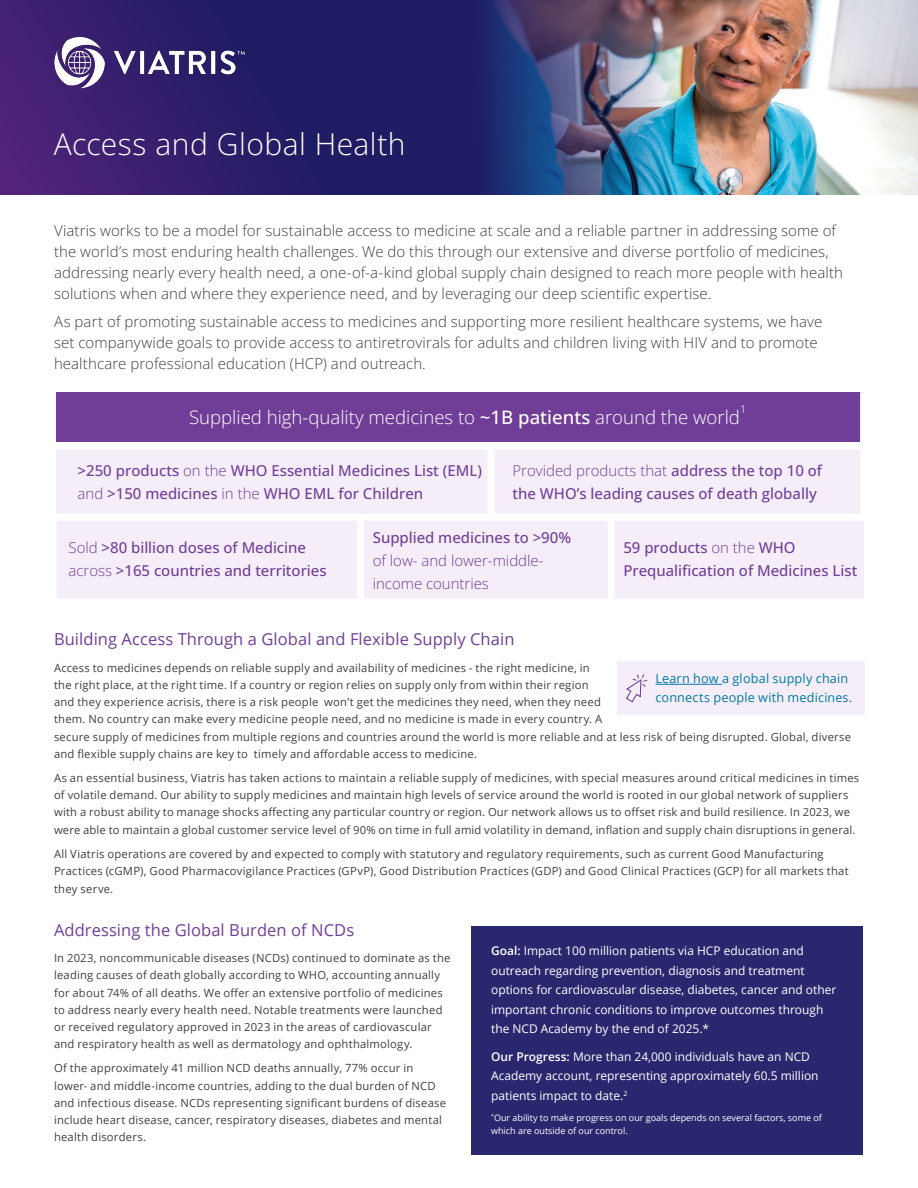
<style>
.page{position:relative;width:918px;height:1188px;background:#fff}
.page>*{position:absolute;margin:0;border:0;box-sizing:border-box;transform-origin:0 0}
.t1{font:300 30px "Open Sans";letter-spacing:.015em;color:#fff}
.t2{font:300 18.6px "Open Sans";color:#fff}
.t3{font:16.5px "Open Sans";letter-spacing:.005em;color:#703e97}
.t4{font:300 15px/21px "Open Sans";letter-spacing:.01em;color:#404040}
.t5{font:500 15px/23.2px "Open Sans";color:#703e97}
.t6{font:300 15px/23.2px "Open Sans";color:#703e97}
.t7{font:12.6px/18.3px "Open Sans";letter-spacing:.015em;color:#0079a5}
.t8{font:12px/19.5px "Open Sans";color:#fff}
.t9{font:11.25px/17.2px "Open Sans";letter-spacing:.02em;color:#404040}
.t10{font:300 10.8px "Open Sans";color:#fff}
.t11{font:9px/13.5px "Open Sans";color:#fff}
.s1{font-weight:500}
.s2{font-weight:300}
.s3{font-size:12.45px}
.s4{font-weight:600}
</style>
<div class="page">
<img style="left:500px;top:0;width:418px;height:194px">
<div style="left:0;top:0;width:500px;height:194px;background:linear-gradient(to right,#472075,#141c5f)"></div>
<img style="left:31px;top:14px;width:228px;height:97px">
<div style="left:56px;top:392px;width:808px;height:54px;background:#703e97"></div>
<div style="left:860px;top:392px;width:7px;height:50px;background:#fff"></div>
<div style="left:56px;top:449px;width:804px;height:65px;background:#f5eef8"></div>
<div style="left:488px;top:449px;width:7px;height:66px;background:#fff"></div>
<div style="left:56px;top:442px;width:435px;height:7px;background:#fff"></div>
<div style="left:491px;top:442px;width:377px;height:7px;background:#fff"></div>
<div style="left:57px;top:521px;width:807px;height:78px;background:#f5eef8"></div>
<div style="left:357px;top:521px;width:7px;height:78px;background:#fff"></div>
<div style="left:608px;top:521px;width:7px;height:78px;background:#fff"></div>
<div style="left:471px;top:927px;width:391px;height:228px;background:#2a276e"></div>
<div style="left:617px;top:661px;width:248px;height:53px;background:#f5eef8"></div>
<hr style="left:655px;top:684px;width:67px;height:1px;background:#0079a5">
<svg style="left:626px;top:674px;width:22px;height:29px"></svg>
<h1 class="t1" style="left:54px;top:124px;width:354px">Access and Global Health</h1>
<p class="t4" style="left:54px;top:220px;width:791px">Viatris works to be a model for sustainable access to medicine at scale and a reliable partner in addressing some of the world’s most enduring health challenges. We do this through our extensive and diverse portfolio of medicines, addressing nearly every health need, a one-of-a-kind global supply chain designed to reach more people with health solutions when and where they experience need, and by leveraging our deep scientific expertise.</p>
<p class="t4" style="left:54px;top:310px;width:770px">As part of promoting sustainable access to medicines and supporting more resilient healthcare systems, we have set companywide goals to provide access to antiretrovirals for adults and children living with HIV and to promote healthcare professional education (HCP) and outreach.</p>
<p class="t10" style="left:740px;top:401px;width:8px">1</p>
<h2 class="t2" style="left:189px;top:404px;width:553px">Supplied high-quality medicines to <span class="s1">~1B patients</span> around the world</h2>
<h3 class="t5" style="left:78px;top:458px;width:406px">&gt;250 products <span class="s2">on the</span> WHO Essential Medicines List (EML) <span class="s2">and</span> &gt;150 medicines <span class="s2">in the</span> WHO EML for Children</h3>
<h3 class="t5" style="left:512px;top:458px;width:311px"><span class="s2">Provided products that</span> address the top 10 of the WHO’s leading causes of death globally</h3>
<h3 class="t5" style="left:69px;top:536px;width:260px"><span class="s2">Sold</span> &gt;80 billion doses of Medicine <span class="s2">across</span> &gt;165 countries and territories</h3>
<h3 class="t5" style="left:373px;top:525px;width:200px">Supplied medicines to &gt;90%</h3>
<h3 class="t6" style="left:373px;top:548px;width:172px">of low- and lower-middle&shy;income countries</h3>
<h3 class="t5" style="left:623px;top:536px;width:235px">59 products <span class="s2">on the</span> WHO<br>Prequalification of Medicines List</h3>
<h3 class="t3" style="left:54px;top:628px;width:462px">Building Access Through a Global and Flexible Supply Chain</h3>
<p class="t9" style="left:54px;top:659px;width:799px">Access to medicines depends on reliable supply and availability of medicines - the right medicine, in<br>the right place, at the right time. If a country or region relies on supply only from within their region<br>and they experience acrisis, there is a risk people won’t get the medicines they need, when they need<br>them. No country can make every medicine people need, and no medicine is made in every country. A<br>secure supply of medicines from multiple regions and countries around the world is more reliable and at less risk of being disrupted. Global, diverse and flexible supply chains are key to timely and affordable access to medicine.</p>
<p class="t9" style="left:54px;top:769px;width:807px">As an essential business, Viatris has taken actions to maintain a reliable supply of medicines, with special measures around critical medicines in times of volatile demand. Our ability to supply medicines and maintain high levels of service around the world is rooted in our global network of suppliers with a robust ability to manage shocks affecting any particular country or region. Our network allows us to offset risk and build resilience. In 2023, we were able to maintain a global customer service level of 90% on time in full amid volatility in demand, inflation and supply chain disruptions in general.</p>
<p class="t9" style="left:54px;top:844px;width:796px">All Viatris operations are covered by and expected to comply with statutory and regulatory requirements, such as current Good Manufacturing<br>Practices (cGMP), Good Pharmacovigilance Practices (GPvP), Good Distribution Practices (GDP) and Good Clinical Practices (GCP) for all markets that they serve.</p>
<h3 class="t3" style="left:54px;top:918px;width:302px">Addressing the Global Burden of NCDs</h3>
<p class="t9" style="left:54px;top:949px;width:398px">In 2023, noncommunicable diseases (NCDs) continued to dominate as the leading causes of death globally according to WHO, accounting annually for about 74% of all deaths. We offer an extensive portfolio of medicines to address nearly every health need. Notable treatments were launched or received regulatory approved in 2023 in the areas of cardiovascular and respiratory health as well as dermatology and ophthalmology.</p>
<p class="t9" style="left:54px;top:1059px;width:394px">Of the approximately 41 million NCD deaths annually, 77% occur in lower- and middle-income countries, adding to the dual burden of NCD and infectious disease. NCDs representing significant burdens of disease include heart disease, cancer, respiratory diseases, diabetes and mental health disorders.</p>
<p class="t7" style="left:655px;top:669px;width:198px">Learn how a global supply chain connects people with medi<span class="s3">cines.</span></p>
<p class="t8" style="left:491px;top:941px;width:347px"><span class="s4">Goal:</span> Impact 100 million patients via HCP education and outreach regarding prevention, diagnosis and treatment options for cardiovascular disease, diabetes, cancer and other important chronic conditions to improve outcomes through the NCD Academy by the end of 2025.*</p>
<p class="t8" style="left:491px;top:1046px;width:329px"><span class="s4">Our Progress:</span> More than 24,000 individuals have an NCD<br>Academy account, representing approximately 60.5 million patients impact to date.<sup>2</sup></p>
<p class="t11" style="left:491px;top:1111px;width:332px"><sup>*</sup>Our ability to make progress on our goals depends on several factors, some of which are outside of our control.</p>
</div>
